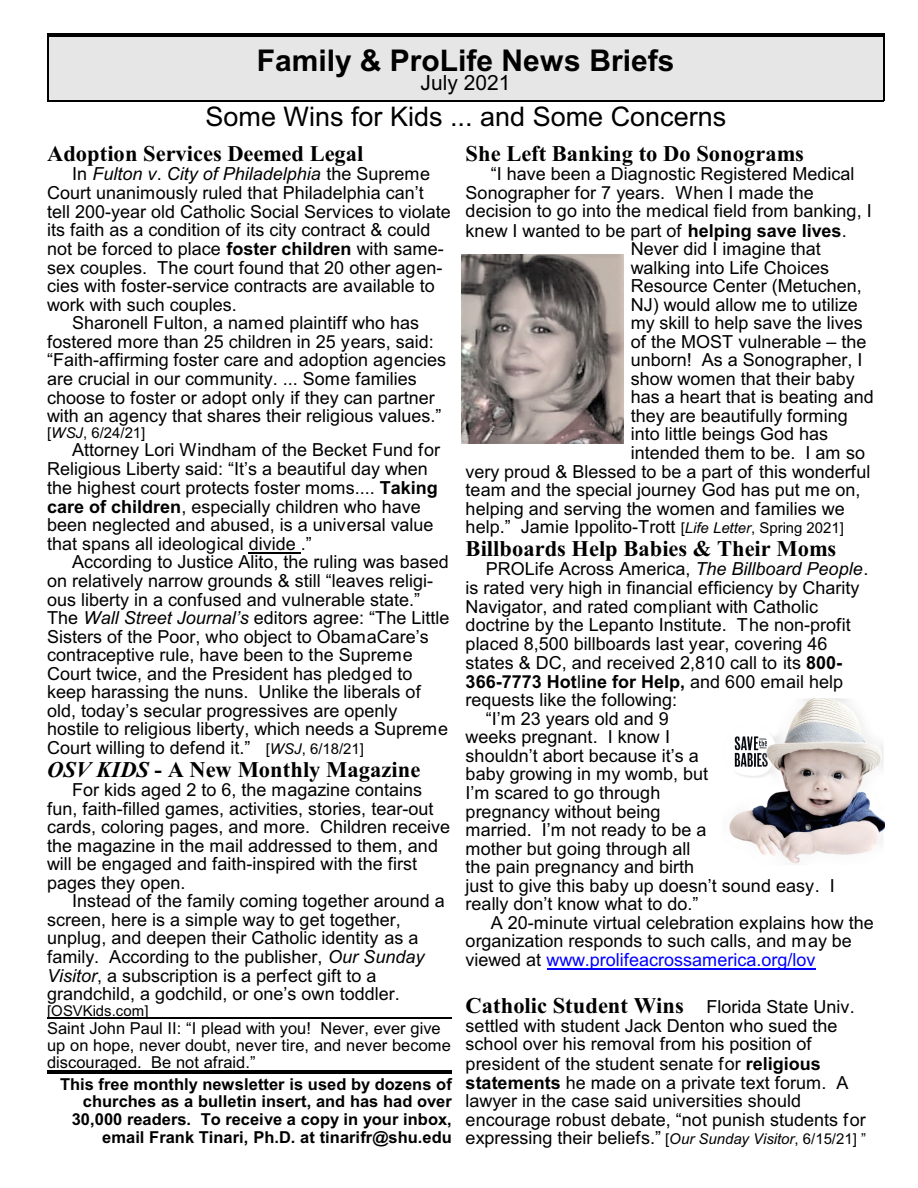
<style>
.page{position:relative;width:918px;height:1188px;background:#fff}
.page>*{position:absolute;margin:0;border:0;box-sizing:border-box;transform-origin:0 0}
.t1{font:700 30px "Arial";color:#000}
.t2{font:27px "Arial";color:#000}
.t3{font:700 22.5px "Times New Roman";color:#000}
.t4{font:21px "Arial";color:#000}
.t5{font:18px/18.6px "Arial";color:#000}
.t6{font:18px "Arial";color:#00f}
.t7{font:italic 18px "Arial";color:#000}
.t8{font:700 18px "Arial";color:#000}
.t9{font:700 16.5px/17.7px "Arial";color:#000;text-align:right}
.t10{font:16.5px/17.1px "Arial";color:#000}
.t11{font:15px "Arial";color:#000}
.s1{font-style:normal}
.s2{font-weight:700}
.s3{font-style:italic}
.s4{font-size:15px}
.s5{font-style:italic;font-size:15px}
.s6{font-weight:400}
.s7{color:#000}
.s8{font-family:"Arial";font-weight:400;font-size:18px}
</style>
<div class="page">
<hr style="left:47px;top:34px;width:2px;height:67px;background:#000">
<hr style="left:883px;top:34px;width:1px;height:67px;background:#000">
<hr style="left:47px;top:34px;width:837px;height:1px;background:#000">
<hr style="left:47px;top:100px;width:837px;height:1px;background:#000">
<div style="left:49px;top:35px;width:834px;height:65px;background:#e6e6e6"></div>
<hr style="left:49px;top:35px;width:834px;height:2px;background:#000">
<img style="left:462px;top:254px;width:162px;height:190px">
<img style="left:729px;top:698px;width:156px;height:166px">
<hr style="left:249px;top:553px;width:52px;height:1px;background:#000">
<hr style="left:547px;top:969px;width:269px;height:1px;background:#00f">
<hr style="left:47px;top:1017px;width:405px;height:2px;background:#000">
<hr style="left:47px;top:1070px;width:405px;height:1px;background:#000">
<hr style="left:47px;top:1071px;width:405px;height:1px;background:#000">
<hr style="left:47px;top:1072px;width:405px;height:2px;background:#000">
<h1 class="t1" style="left:257px;top:49px;width:419px">Family &amp; ProLife News Briefs</h1>
<p class="t4" style="left:421px;top:75px;width:91px">July 2021</p>
<h2 class="t2" style="left:206px;top:107px;width:522px">Some Wins for Kids ... and Some Concerns</h2>
<p class="t3" style="left:47px;top:146px;width:318px">Adoption Services Deemed Legal</p>
<p class="t7" style="left:72px;top:167px;width:359px"><span class="s1">In</span> Fulton v<span class="s1">.</span> City of Philadelphia <span class="s1">the Supreme</span></p>
<p class="t5" style="left:47px;top:185px;width:378px">Court unanimously ruled that Philadelphia can’t</p>
<p class="t5" style="left:47px;top:204px;width:405px">tell 200-year old Catholic Social Services to violate</p>
<p class="t5" style="left:47px;top:222px;width:385px">its faith as a condition of its city contract &amp; could</p>
<p class="t5" style="left:47px;top:241px;width:398px">not be forced to place <span class="s2">foster children</span> with same-</p>
<p class="t5" style="left:47px;top:260px;width:397px">sex couples. The court found that 20 other agen-</p>
<p class="t5" style="left:47px;top:278px;width:389px">cies with foster-service contracts are available to</p>
<p class="t5" style="left:47px;top:297px;width:191px">work with such couples.</p>
<p class="t5" style="left:72px;top:315px;width:348px">Sharonell Fulton, a named plaintiff who has</p>
<p class="t5" style="left:47px;top:334px;width:388px">fostered more than 25 children in 25 years, said:</p>
<p class="t5" style="left:47px;top:353px;width:400px">“Faith-affirming foster care and adoption agencies</p>
<p class="t5" style="left:47px;top:371px;width:371px">are crucial in our community. ... Some families</p>
<p class="t5" style="left:47px;top:390px;width:389px">choose to foster or adopt only if they can partner</p>
<p class="t5" style="left:47px;top:408px;width:396px">with an agency that shares their religious values.”</p>
<p class="t11" style="left:47px;top:427px;width:100px">[<span class="s3">WSJ</span>, 6/24/21]</p>
<p class="t5" style="left:47px;top:442px;width:395px;text-indent:25px">Attorney Lori Windham of the Becket Fund for Religious Liberty said: “It’s a beautiful day when the highest court protects foster moms.... <span class="s2">Taking care of children</span>, especially children who have been neglected and abused, is a universal value that spans all ideological divide .”</p>
<p class="t5" style="left:47px;top:554px;width:404px;text-indent:25px">According to Justice Alito, the ruling was based on relatively narrow grounds &amp; still “leaves religi&shy;ous liberty in a confused and vulnerable state.” The <span class="s3">Wall Street Journal’s</span> editors agree: “The Little Sisters of the Poor, who object to ObamaCare’s contraceptive rule, have been to the Supreme Court twice, and the President has pledged to keep harassing the nuns. Unlike the liberals of old, today’s secular progressives are openly hostile to religious liberty, which needs a Supreme Court willing to defend it.” <span class="s4">[</span><span class="s5">WSJ</span><span class="s4">, 6/18/21]</span></p>
<p class="t3" style="left:47px;top:762px;width:375px"><span class="s3">OSV KIDS</span> - A New Monthly Magazine</p>
<p class="t5" style="left:47px;top:782px;width:405px;text-indent:25px">For kids aged 2 to 6, the magazine contains fun, faith-filled games, activities, stories, tear-out cards, coloring pages, and more. Children receive the magazine in the mail addressed to them, and will be engaged and faith-inspired with the first pages they open.</p>
<p class="t5" style="left:47px;top:893px;width:399px;text-indent:25px">Instead of the family coming together around a screen, here is a simple way to get together, unplug, and deepen their Catholic identity as a family. According to the publisher, <span class="s3">Our Sunday Visitor</span>, a subscription is a perfect gift to a grandchild, a godchild, or one’s own toddler.</p>
<p class="t11" style="left:47px;top:1005px;width:103px">[OSVKids.com]</p>
<p class="t10" style="left:47px;top:1021px;width:405px">Saint John Paul II: “I plead with you! Never, ever give up on hope, never doubt, never tire, and never become discouraged. Be not afraid.”</p>
<p class="t9" style="left:60px;top:1076px;width:393px">This free monthly newsletter is used by dozens of churches as a bulletin insert, and has had over 30,000 readers. To receive a copy in your inbox, email Frank Tinari, Ph.D. at tinarifr@shu.edu</p>
<p class="t3" style="left:466px;top:146px;width:340px">She Left Banking to Do Sonograms</p>
<p class="t5" style="left:491px;top:166px;width:365px">“I have been a Diagnostic Registered Medical</p>
<p class="t5" style="left:466px;top:185px;width:350px">Sonographer for 7 years. When I made the</p>
<p class="t5" style="left:466px;top:203px;width:408px">decision to go into the medical field from banking, I</p>
<p class="t5" style="left:466px;top:223px;width:383px">knew I wanted to be part of <span class="s2">helping save lives</span>.</p>
<p class="t5" style="left:631px;top:241px;width:192px">Never did I imagine that</p>
<p class="t5" style="left:631px;top:260px;width:200px">walking into Life Choices</p>
<p class="t5" style="left:631px;top:278px;width:233px">Resource Center (Metuchen,</p>
<p class="t5" style="left:631px;top:297px;width:229px">NJ) would allow me to utilize</p>
<p class="t5" style="left:631px;top:315px;width:234px">my skill to help save the lives</p>
<p class="t5" style="left:631px;top:334px;width:237px">of the MOST vulnerable – the</p>
<p class="t5" style="left:631px;top:352px;width:233px">unborn! As a Sonographer, I</p>
<p class="t5" style="left:631px;top:371px;width:226px">show women that their baby</p>
<p class="t5" style="left:631px;top:389px;width:245px">has a heart that is beating and</p>
<p class="t5" style="left:631px;top:408px;width:218px">they are beautifully forming</p>
<p class="t5" style="left:631px;top:426px;width:199px">into little beings God has</p>
<p class="t5" style="left:631px;top:445px;width:236px">intended them to be. I am so</p>
<p class="t5" style="left:466px;top:464px;width:406px">very proud &amp; Blessed to be a part of this wonderful</p>
<p class="t5" style="left:466px;top:482px;width:396px">team and the special journey God has put me on,</p>
<p class="t5" style="left:466px;top:501px;width:381px">helping and serving the women and families we</p>
<p class="t5" style="left:466px;top:519px;width:380px">help.” Jamie Ippolito-Trott <span class="s4">[</span><span class="s5">Life Letter</span><span class="s4">, Spring 2021]</span></p>
<p class="t3" style="left:466px;top:541px;width:372px">Billboards Help Babies &amp; Their Moms</p>
<p class="t5" style="left:486px;top:561px;width:384px">PROLife Across America, <span class="s3">The Billboard People</span>.</p>
<p class="t5" style="left:466px;top:580px;width:395px">is rated very high in financial efficiency by Charity</p>
<p class="t5" style="left:466px;top:599px;width:354px">Navigator, and rated compliant with Catholic</p>
<p class="t5" style="left:466px;top:617px;width:387px">doctrine by the Lepanto Institute. The non-profit</p>
<p class="t5" style="left:466px;top:636px;width:363px">placed 8,500 billboards last year, covering 46</p>
<p class="t5" style="left:466px;top:655px;width:378px">states &amp; DC, and received 2,810 call to its <span class="s2">800-</span></p>
<p class="t8" style="left:466px;top:675px;width:379px">366-7773 Hot<span class="s6">l</span>ine for Help, <span class="s6">and 600 email help</span></p>
<p class="t5" style="left:466px;top:692px;width:213px">requests like the following:</p>
<p class="t5" style="left:486px;top:711px;width:185px">“I’m 23 years old and 9</p>
<p class="t5" style="left:466px;top:729px;width:206px">weeks pregnant. I know I</p>
<p class="t5" style="left:466px;top:748px;width:235px">shouldn’t abort because it’s a</p>
<p class="t5" style="left:466px;top:767px;width:244px">baby growing in my womb, but</p>
<p class="t5" style="left:466px;top:785px;width:196px">I’m scared to go through</p>
<p class="t5" style="left:466px;top:804px;width:196px">pregnancy without being</p>
<p class="t5" style="left:466px;top:822px;width:242px">married. I’m not ready to be a</p>
<p class="t5" style="left:466px;top:841px;width:226px">mother but going through all</p>
<p class="t5" style="left:466px;top:859px;width:230px">the pain pregnancy and birth</p>
<p class="t5" style="left:466px;top:878px;width:371px">just to give this baby up doesn’t sound easy. I</p>
<p class="t5" style="left:466px;top:896px;width:234px">really don’t know what to do.”</p>
<p class="t5" style="left:491px;top:915px;width:385px">A 20-minute virtual celebration explains how the</p>
<p class="t5" style="left:466px;top:933px;width:388px">organization responds to such calls, and may be</p>
<p class="t6" style="left:466px;top:953px;width:351px"><span class="s7">viewed at</span> www.prolifeacrossamerica.org/lov</p>
<p class="t3" style="left:466px;top:998px;width:391px">Catholic Student Wins <span class="s8">Florida State Univ.</span></p>
<p class="t5" style="left:466px;top:1018px;width:402px">settled with student Jack Denton who sued the school over his removal from his position of president of the student senate for <span class="s2">religious statements</span> he made on a private text forum. A lawyer in the case said universities should encourage robust debate, “not punish students for expressing their beliefs.” <span class="s4">[</span><span class="s5">Our Sunday Visitor</span><span class="s4">, 6/15/21] ”</span></p>
</div>
